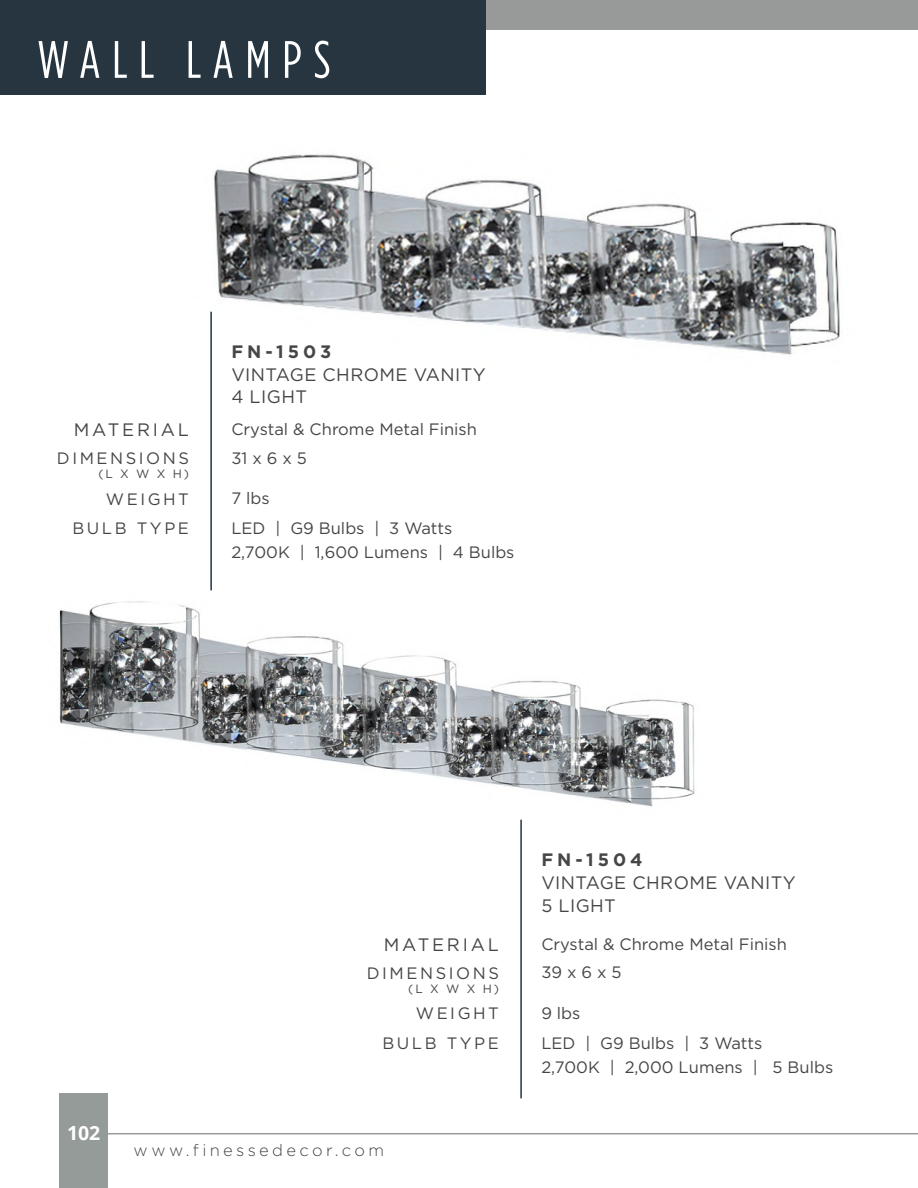
<style>
.page{position:relative;width:918px;height:1188px;background:#fff}
.page>*{position:absolute;margin:0;border:0;box-sizing:border-box;transform-origin:0 0}
.t1{font:52.5px "Gotham Condensed";letter-spacing:.22em;color:#fff}
.t2{font:700 19.5px "Open Sans";color:#fff}
.t3{font:18px "Gotham";letter-spacing:.02em;color:#464646}
.t4{font:18px "Gotham";letter-spacing:.155em;color:#464646}
.t5{font:700 18px "Gotham";letter-spacing:.22em;color:#464646}
.t6{font:16.5px "Gotham";color:#464646}
.t7{font:16.5px "Gotham";letter-spacing:.155em;color:#464646}
.t8{font:300 16.5px "Gotham";letter-spacing:.205em;color:#464646}
.t9{font:12px "Gotham";color:#464646}
</style>
<div class="page">
<div style="left:59px;top:1093px;width:49px;height:95px;background:#959b99"></div>
<hr style="left:101px;top:1133px;width:817px;height:1px;background:#959b99">
<div style="left:0;top:0;width:918px;height:30px;background:#979a99"></div>
<img style="left:59px;top:590px;width:636px;height:230px">
<hr style="left:520px;top:820px;width:2px;height:278px;background:#263540">
<img style="left:210px;top:154px;width:630px;height:201px">
<hr style="left:210px;top:312px;width:2px;height:278px;background:#263540">
<div style="left:0;top:0;width:486px;height:94px;background:#263540"></div>
<p class="t1" style="left:37px;top:31px;width:295px">WALL LAMPS</p>
<p class="t4" style="left:74px;top:418px;width:117px">MATERIAL</p>
<p class="t7" style="left:57px;top:448px;width:134px">DIMENSIONS</p>
<p class="t9" style="left:98px;top:466px;width:92px">(L X W X H)</p>
<p class="t6" style="left:106px;top:488px;width:85px">WEIGHT</p>
<p class="t7" style="left:72px;top:517px;width:118px">BULB TYPE</p>
<p class="t5" style="left:231px;top:339px;width:101px">FN-1503</p>
<p class="t3" style="left:231px;top:363px;width:256px">VINTAGE CHROME VANITY</p>
<p class="t3" style="left:231px;top:385px;width:77px">4 LIGHT</p>
<p class="t6" style="left:231px;top:419px;width:247px">Crystal &amp; Chrome Metal Finish</p>
<p class="t6" style="left:231px;top:447px;width:77px">31 x 6 x 5</p>
<p class="t6" style="left:231px;top:488px;width:40px">7 lbs</p>
<p class="t6" style="left:231px;top:518px;width:223px">LED | G9 Bulbs | 3 Watts</p>
<p class="t6" style="left:231px;top:542px;width:285px">2,700K | 1,600 Lumens | 4 Bulbs</p>
<p class="t2" style="left:67px;top:1119px;width:35px">102</p>
<p class="t4" style="left:384px;top:933px;width:117px">MATERIAL</p>
<p class="t7" style="left:367px;top:962px;width:134px">DIMENSIONS</p>
<p class="t9" style="left:408px;top:981px;width:92px">(L X W X H)</p>
<p class="t6" style="left:416px;top:1003px;width:85px">WEIGHT</p>
<p class="t7" style="left:382px;top:1032px;width:118px">BULB TYPE</p>
<p class="t8" style="left:134px;top:1139px;width:252px">www.finessedecor.com</p>
<p class="t5" style="left:541px;top:847px;width:103px">FN-1504</p>
<p class="t3" style="left:541px;top:871px;width:256px">VINTAGE CHROME VANITY</p>
<p class="t3" style="left:541px;top:894px;width:76px">5 LIGHT</p>
<p class="t6" style="left:541px;top:933px;width:247px">Crystal &amp; Chrome Metal Finish</p>
<p class="t6" style="left:541px;top:962px;width:82px">39 x 6 x 5</p>
<p class="t6" style="left:541px;top:1002px;width:41px">9 lbs</p>
<p class="t6" style="left:541px;top:1032px;width:223px">LED | G9 Bulbs | 3 Watts</p>
<p class="t6" style="left:541px;top:1056px;width:293px">2,700K | 2,000 Lumens | 5 Bulbs</p>
</div>
